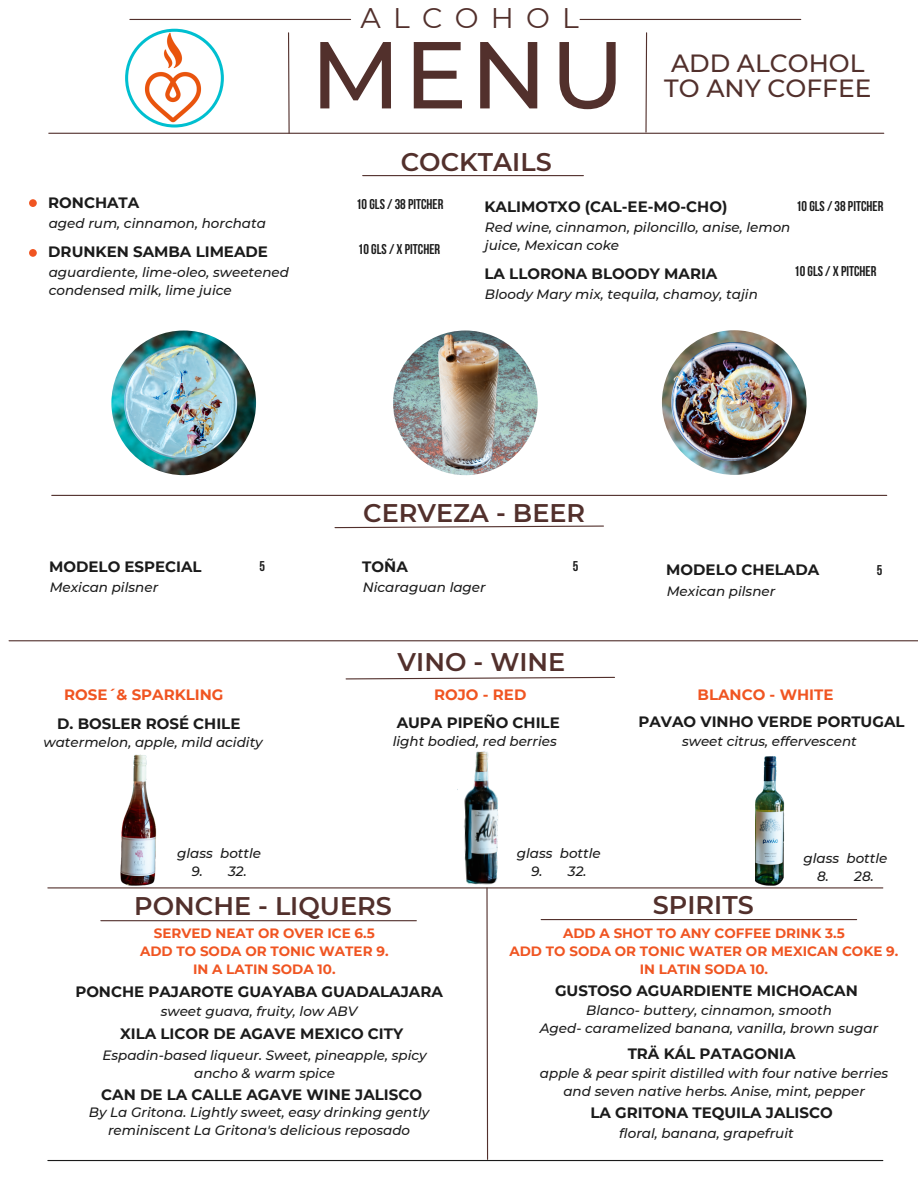
<style>
.page{position:relative;width:918px;height:1188px;background:#fff}
.page>*{position:absolute;margin:0;border:0;box-sizing:border-box;transform-origin:0 0}
.t1{font:500 94.95px "Montserrat";color:#52302c}
.t2{font:28.35px "Montserrat";letter-spacing:.43em;color:#52302c}
.t3{font:600 25.5px "Montserrat";color:#52302c}
.t4{font:500 24.9px/25.3px "Montserrat";color:#52302c}
.t5{font:700 15px "Montserrat";color:#1b1b1b}
.t6{font:700 15px "Montserrat";color:#f05522}
.t7{font:700 14.1px "Bebas Neue";color:#1b1b1b}
.t8{font:italic 500 13.5px/18px "Montserrat";color:#1b1b1b;text-align:center}
.t9{font:700 13.5px/18px "Montserrat";color:#f05522;text-align:center}
</style>
<div class="page">
<hr style="left:130px;top:19px;width:221px;height:1px;background:#52302c">
<hr style="left:580px;top:19px;width:221px;height:1px;background:#52302c">
<hr style="left:48px;top:887px;width:835px;height:1px;background:#52302c">
<svg style="left:645px;top:32px;width:3px;height:101px"></svg>
<hr style="left:48px;top:1160px;width:835px;height:1px;background:#1b1b1b">
<hr style="left:49px;top:133px;width:835px;height:1px;background:#52302c">
<svg style="left:287px;top:32px;width:3px;height:102px"></svg>
<hr style="left:363px;top:175px;width:220px;height:1px;background:#52302c">
<div style="left:29px;top:199px;width:8px;height:8px;background:#f05522;border-radius:50%"></div>
<div style="left:29px;top:249px;width:8px;height:8px;background:#f05522;border-radius:50%"></div>
<hr style="left:52px;top:495px;width:835px;height:1px;background:#52302c">
<hr style="left:9px;top:640px;width:909px;height:1px;background:#52302c">
<svg style="left:334px;top:525px;width:270px;height:4px"></svg>
<img style="left:662px;top:330px;width:145px;height:145px;border-radius:50%">
<img style="left:111px;top:331px;width:145px;height:144px;border-radius:50%">
<img style="left:393px;top:331px;width:145px;height:144px;border-radius:50%">
<hr style="left:101px;top:920px;width:315px;height:1px;background:#52302c">
<svg style="left:486px;top:895px;width:3px;height:265px"></svg>
<hr style="left:541px;top:919px;width:316px;height:1px;background:#52302c">
<img style="left:125px;top:28px;width:99px;height:100px">
<svg style="left:345px;top:676px;width:270px;height:4px"></svg>
<img style="left:455px;top:751px;width:57px;height:144px">
<img style="left:755px;top:756px;width:30px;height:133px">
<img style="left:117px;top:754px;width:42px;height:135px">
<img style="left:423px;top:330px;width:85px;height:146px">
<p class="t5" style="left:48px;top:193px;width:93px">RONCHATA</p>
<p class="t8" style="left:49px;top:214px;width:219px">aged rum, cinnamon, horchata</p>
<p class="t5" style="left:48px;top:243px;width:221px">DRUNKEN SAMBA LIMEADE</p>
<p class="t8" style="left:49px;top:264px;width:242px;text-align:left">aguardiente, lime-oleo, sweetened condensed milk, lime juice</p>
<h1 class="t2" style="left:361px;top:0;width:220px">ALCOHOL</h1>
<h2 class="t1" style="left:310px;top:17px;width:316px">MENU</h2>
<h4 class="t3" style="left:401px;top:147px;width:152px">COCKTAILS</h4>
<p class="t4" style="left:664px;top:50px;width:209px">ADD ALCOHOL<br>TO ANY COFFEE</p>
<p class="t7" style="left:356px;top:198px;width:89px">10GLS/38PITCHER</p>
<h3 class="t7" style="left:358px;top:244px;width:84px">10GLS/ X PITCHER</h3>
<h4 class="t5" style="left:485px;top:197px;width:244px">KALIMOTXO (CAL-EE-MO-CHO)</h4>
<h4 class="t8" style="left:485px;top:218px;width:307px;text-align:left">Red wine, cinnamon, piloncillo, anise, lemon juice, Mexican coke</h4>
<p class="t7" style="left:796px;top:200px;width:89px">10GLS/38PITCHER</p>
<p class="t5" style="left:485px;top:264px;width:234px">LA LLORONA BLOODY MARIA</p>
<h4 class="t8" style="left:485px;top:285px;width:274px">Bloody Mary mix, tequila, chamoy, tajin</h4>
<p class="t7" style="left:794px;top:265px;width:84px">10GLS/ X PITCHER</p>
<h4 class="t5" style="left:49px;top:557px;width:154px">MODELO ESPECIAL</h4>
<h4 class="t8" style="left:50px;top:578px;width:110px">Mexican pilsner</h4>
<p class="t7" style="left:260px;top:561px;width:7px">5</p>
<p class="t3" style="left:363px;top:498px;width:223px">CERVEZA - BEER</p>
<p class="t5" style="left:362px;top:557px;width:47px">TOÑA</p>
<p class="t5" style="left:666px;top:561px;width:154px">MODELO CHELADA</p>
<p class="t7" style="left:877px;top:564px;width:7px">5</p>
<h3 class="t8" style="left:363px;top:578px;width:124px">Nicaraguan lager</h3>
<h4 class="t7" style="left:573px;top:561px;width:7px">5</h4>
<h4 class="t8" style="left:667px;top:582px;width:110px">Mexican pilsner</h4>
<p class="t3" style="left:398px;top:646px;width:169px">VINO - WINE</p>
<h3 class="t6" style="left:64px;top:686px;width:161px">ROSE´&amp; SPARKLING</h3>
<h3 class="t6" style="left:434px;top:686px;width:94px">ROJO - RED</h3>
<h4 class="t6" style="left:698px;top:686px;width:137px">BLANCO - WHITE</h4>
<h4 class="t5" style="left:397px;top:713px;width:165px">AUPA PIPEÑO CHILE</h4>
<h4 class="t8" style="left:393px;top:733px;width:166px">light bodied, red berries</h4>
<h4 class="t5" style="left:57px;top:714px;width:185px">D. BOSLER ROSÉ CHILE</h4>
<h4 class="t8" style="left:44px;top:733px;width:221px">watermelon, apple, mild acidity</h4>
<h4 class="t5" style="left:639px;top:713px;width:268px">PAVAO VINHO VERDE PORTUGAL</h4>
<p class="t8" style="left:682px;top:733px;width:176px">sweet citrus, effervescent</p>
<p class="t8" style="left:177px;top:844px;width:86px">glass bottle</p>
<p class="t8" style="left:191px;top:862px;width:57px">9. 32.</p>
<h4 class="t8" style="left:517px;top:844px;width:86px">glass bottle</h4>
<h4 class="t8" style="left:531px;top:862px;width:57px">9. 32.</h4>
<h4 class="t3" style="left:134px;top:890px;width:259px">PONCHE - LIQUERS</h4>
<p class="t3" style="left:653px;top:889px;width:102px">SPIRITS</p>
<p class="t8" style="left:803px;top:849px;width:86px">glass bottle</p>
<p class="t8" style="left:817px;top:867px;width:58px">8. 28.</p>
<h4 class="t9" style="left:140px;top:924px;width:250px">SERVED NEAT OR OVER ICE 6.5<br>ADD TO SODA OR TONIC WATER 9.<br>IN A LATIN SODA 10.</h4>
<h4 class="t9" style="left:510px;top:924px;width:390px">ADD A SHOT TO ANY COFFEE DRINK 3.5<br>ADD TO SODA OR TONIC WATER OR MEXICAN COKE 9.<br>IN LATIN SODA 10.</h4>
<h4 class="t5" style="left:555px;top:981px;width:304px">GUSTOSO AGUARDIENTE MICHOACAN</h4>
<h4 class="t8" style="left:586px;top:1002px;width:247px">Blanco- buttery, cinnamon, smooth</h4>
<h4 class="t8" style="left:540px;top:1020px;width:340px">Aged- caramelized banana, vanilla, brown sugar</h4>
<p class="t5" style="left:628px;top:1044px;width:169px">TRÄ KÁL PATAGONIA</p>
<p class="t8" style="left:540px;top:1065px;width:350px">apple &amp; pear spirit distilled with four native berries and seven native herbs. Anise, mint, pepper</p>
<p class="t5" style="left:590px;top:1104px;width:244px">LA GRITONA TEQUILA JALISCO</p>
<p class="t8" style="left:619px;top:1124px;width:176px">floral, banana, grapefruit</p>
<p class="t5" style="left:75px;top:982px;width:369px">PONCHE PAJAROTE GUAYABA GUADALAJARA</p>
<p class="t8" style="left:161px;top:1002px;width:198px">sweet guava, fruity, low ABV</p>
<p class="t5" style="left:120px;top:1024px;width:285px">XILA LICOR DE AGAVE MEXICO CITY</p>
<p class="t8" style="left:102px;top:1046px;width:326px">Espadin-based liqueur. Sweet, pineapple, spicy ancho &amp; warm spice</p>
<p class="t5" style="left:101px;top:1085px;width:322px">CAN DE LA CALLE AGAVE WINE JALISCO</p>
<p class="t8" style="left:89px;top:1103px;width:342px">By La Gritona. Lightly sweet, easy drinking gently reminiscent La Gritona's delicious reposado</p>
</div>
